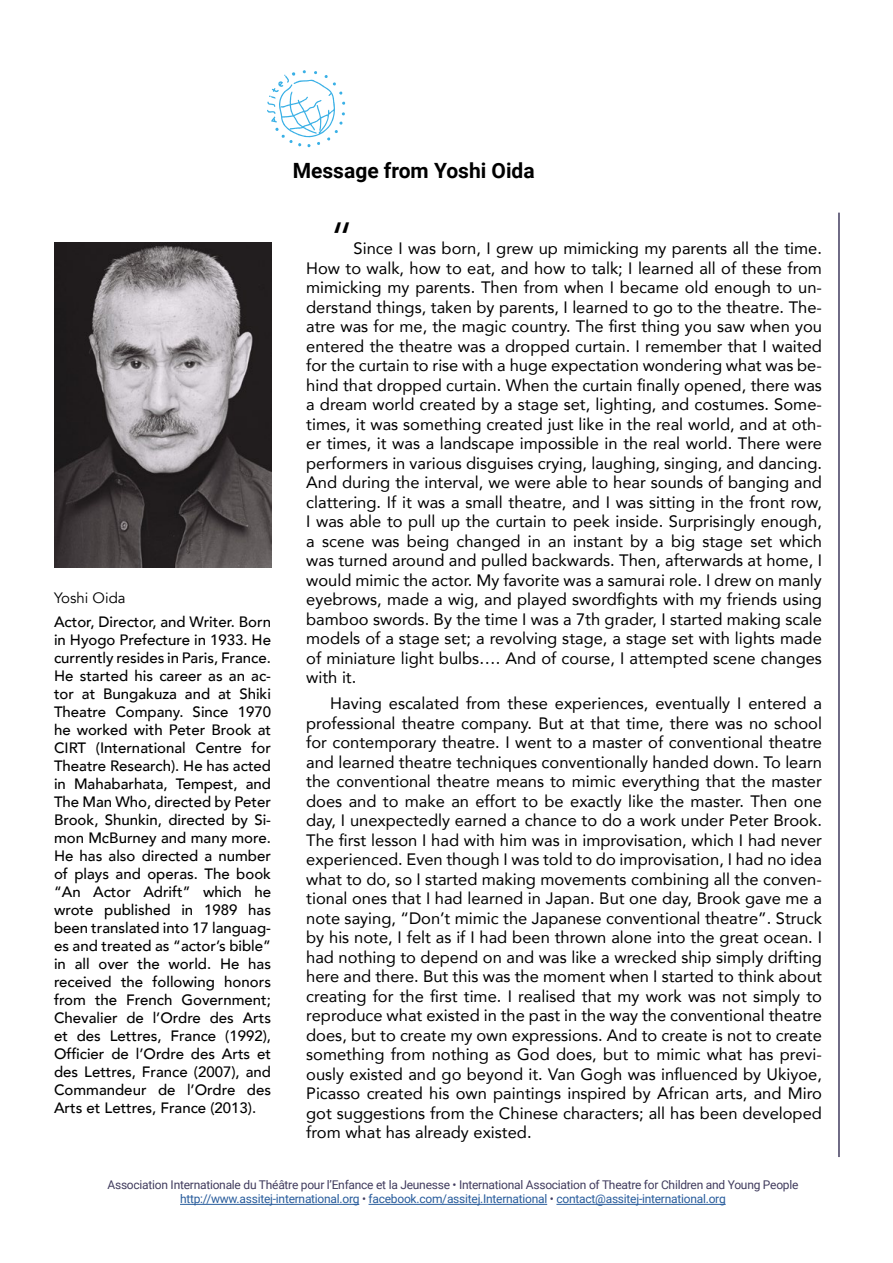
<style>
.page{position:relative;width:893px;height:1263px;background:#fff}
.page>*{position:absolute;margin:0;border:0;box-sizing:border-box;transform-origin:0 0}
.citation{font:45px "Avenir";color:#000}
.T2{font:700 21px "Roboto";color:#000}
.citation-2{font:16.5px/19.5px "Avenir";color:#000;text-align:justify}
.t1{font:500 15px/18px "Avenir";color:#000;text-align:justify}
.t2{font:15px "Avenir";color:#000}
.t3{font:12px/14.4px "Roboto";letter-spacing:-.02em;color:#413c5e;text-align:center}
.s1{color:#275b9b}
</style>
<div class="page">
<svg style="left:267px;top:70px;width:78px;height:77px"></svg>
<hr style="left:180px;top:1204px;width:179px;height:1px;background:#275b9b">
<hr style="left:369px;top:1204px;width:178px;height:1px;background:#275b9b">
<hr style="left:556px;top:1204px;width:170px;height:1px;background:#275b9b">
<hr style="left:838px;top:213px;width:2px;height:944px;background:#413c5e">
<img style="left:54px;top:242px;width:217px;height:326px">
<p class="t2" style="left:54px;top:589px;width:73px">Yoshi Oida</p>
<p class="t1" style="left:54px;top:612px;width:219px">Actor, Director, and Writer. Born in Hyogo Prefecture in 1933. He currently resides in Paris, France.<br>He started his career as an ac&shy;tor at Bungakuza and at Shiki Theatre Company. Since 1970 he worked with Peter Brook at CIRT (International Centre for Theatre Research). He has acted in Mahabarhata, Tempest, and The Man Who, directed by Peter Brook, Shunkin, directed by Si&shy;mon McBurney and many more.<br>He has also directed a number of plays and operas. The book “An Actor Adrift” which he wrote published in 1989 has been translated into 17 languag&shy;es and treated as “actor’s bible” in all over the world. He has received the following honors from the French Government; Chevalier de l’Ordre des Arts et des Lettres, France (1992), Officier de l’Ordre des Arts et des Lettres, France (2007), and Commandeur de l’Ordre des Arts et Lettres, France (2013).</p>
<p class="T2" style="left:293px;top:155px;width:243px">Message from Yoshi Oida</p>
<p class="citation" style="left:330px;top:212px;width:25px">“</p>
<p class="citation-2" style="left:306px;top:238px;width:517px;text-indent:47px">Since I was born, I grew up mimicking my parents all the time.<br>How to walk, how to eat, and how to talk; I learned all of these from mimicking my parents. Then from when I became old enough to un&shy;derstand things, taken by parents, I learned to go to the theatre. The&shy;atre was for me, the magic country. The first thing you saw when you entered the theatre was a dropped curtain. I remember that I waited for the curtain to rise with a huge expectation wondering what was be&shy;hind that dropped curtain. When the curtain finally opened, there was a dream world created by a stage set, lighting, and costumes. Some&shy;times, it was something created just like in the real world, and at oth&shy;er times, it was a landscape impossible in the real world. There were performers in various disguises crying, laughing, singing, and dancing.<br>And during the interval, we were able to hear sounds of banging and clattering. If it was a small theatre, and I was sitting in the front row, I was able to pull up the curtain to peek inside. Surprisingly enough, a scene was being changed in an instant by a big stage set which was turned around and pulled backwards. Then, afterwards at home, I would mimic the actor. My favorite was a samurai role. I drew on manly eyebrows, made a wig, and played swordfights with my friends using bamboo swords. By the time I was a 7th grader, I started making scale models of a stage set; a revolving stage, a stage set with lights made of miniature light bulbs…. And of course, I attempted scene changes with it.</p>
<p class="citation-2" style="left:306px;top:693px;width:517px;text-indent:24px">Having escalated from these experiences, eventually I entered a professional theatre company. But at that time, there was no school for contemporary theatre. I went to a master of conventional theatre and learned theatre techniques conventionally handed down. To learn the conventional theatre means to mimic everything that the master does and to make an effort to be exactly like the master. Then one day, I unexpectedly earned a chance to do a work under Peter Brook.<br>The first lesson I had with him was in improvisation, which I had never experienced. Even though I was told to do improvisation, I had no idea what to do, so I started making movements combining all the conven&shy;tional ones that I had learned in Japan. But one day, Brook gave me a note saying, “Don’t mimic the Japanese conventional theatre”. Struck by his note, I felt as if I had been thrown alone into the great ocean. I had nothing to depend on and was like a wrecked ship simply drifting here and there. But this was the moment when I started to think about creating for the first time. I realised that my work was not simply to reproduce what existed in the past in the way the conventional theatre does, but to create my own expressions. And to create is not to create something from nothing as God does, but to mimic what has previ&shy;ously existed and go beyond it. Van Gogh was influenced by Ukiyoe, Picasso created his own paintings inspired by African arts, and Miro got suggestions from the Chinese characters; all has been developed from what has already existed.</p>
<p class="t3" style="left:107px;top:1177px;width:692px">Association Internationale du Théâtre pour l’Enfance et la Jeunesse • International Association of Theatre for Children and Young People <span class="s1">http://www.assitej-international.org</span> • <span class="s1">facebook.com/assitej.International</span> • <span class="s1">contact@assitej-international.org</span></p>
</div>
